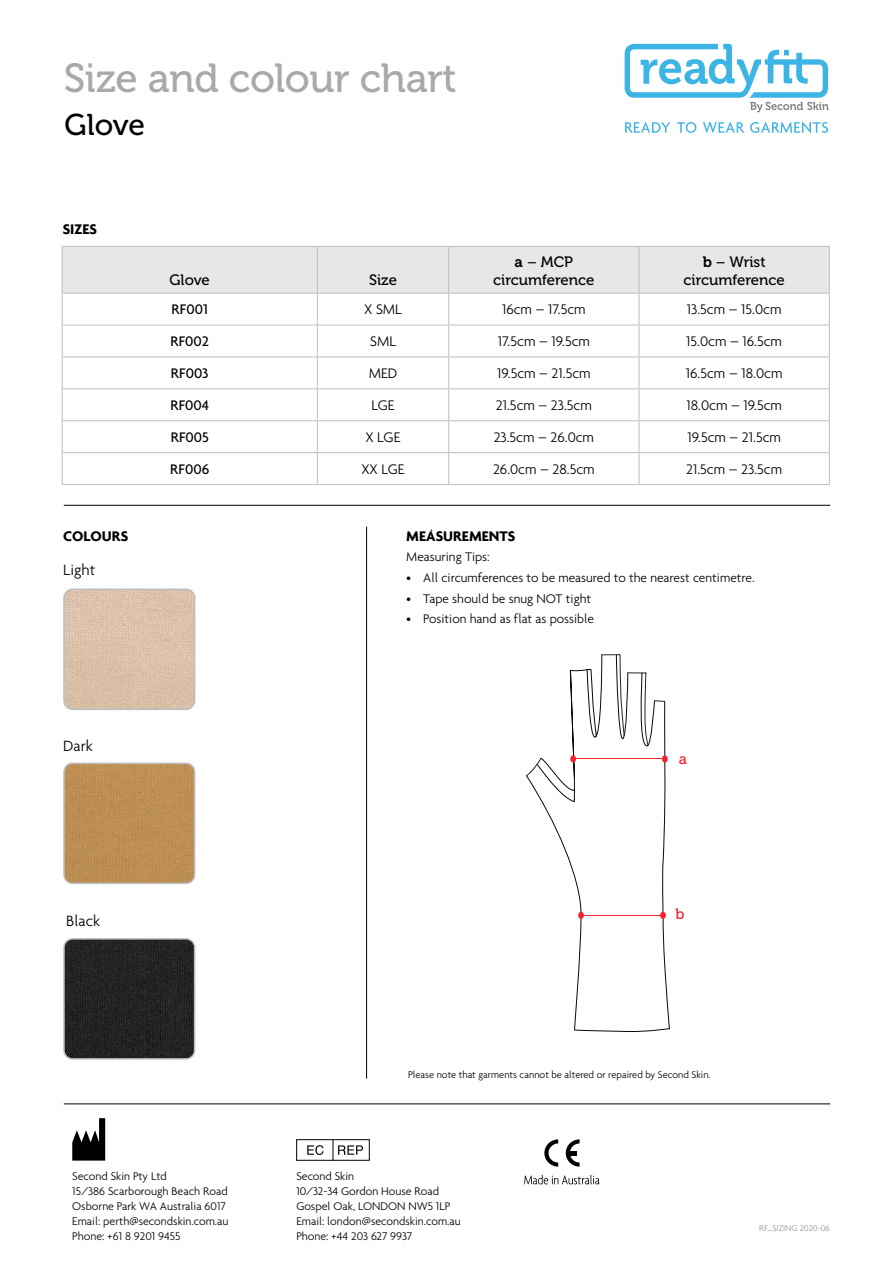
<style>
.page{position:relative;width:893px;height:1263px;background:#fff}
.page>*{position:absolute;margin:0;border:0;box-sizing:border-box;transform-origin:0 0}
.t1{font:40.5px "Museo 500";letter-spacing:-.01em;color:#a7a9ac}
.t2{font:30px "Museo 500";letter-spacing:-.005em;color:#000}
.t3{font:300 16.2px "Agenda";color:#000}
.t4{font:300 15px "Agenda";color:#000}
.t5{font:15px/18px "Museo 500";color:#000;text-align:center}
.t6{font:500 15px "Agenda";color:#000}
.t7{font:700 15px "Agenda";color:#000}
.t8{font:15px "Museo 500";color:#f5212b}
.t9{font:300 13.5px "Agenda";color:#000}
.t10{font:300 12px/15px "Agenda";color:#000}
.t11{font:300 10.5px "Agenda";color:#000}
.t12{font:300 9px "Agenda";color:#939598}
.s1{font-family:"Museo 700"}
</style>
<div class="page">
<hr style="left:366px;top:527px;width:1px;height:551px;background:#000">
<img style="left:66px;top:939px;width:129px;height:118px">
<div style="left:63px;top:938px;width:132px;height:122px;border:2px solid #bcbec0;border-radius:9px"></div>
<img style="left:66px;top:591px;width:129px;height:118px">
<div style="left:63px;top:588px;width:132px;height:122px;border:2px solid #bcbec0;border-radius:9px"></div>
<div style="left:66px;top:765px;width:129px;height:118px;background:#bd8f55"></div>
<div style="left:63px;top:762px;width:132px;height:122px;border:2px solid #bcbec0;border-radius:9px"></div>
<hr style="left:64px;top:1103px;width:766px;height:1px;background:#000">
<svg style="left:307px;top:1145px;width:17px;height:10px"></svg>
<div style="left:296px;top:1139px;width:74px;height:21px;border:1px solid #000"></div>
<svg style="left:333px;top:1140px;width:30px;height:20px"></svg>
<svg style="left:72px;top:1118px;width:33px;height:42px"></svg>
<svg style="left:625px;top:122px;width:203px;height:11px"></svg>
<svg style="left:625px;top:44px;width:204px;height:68px"></svg>
<hr style="left:64px;top:505px;width:766px;height:1px;background:#000">
<div style="left:63px;top:247px;width:766px;height:46px;background:#e6e7e8"></div>
<hr style="left:62px;top:246px;width:255px;height:1px;background:#bcbec0">
<hr style="left:62px;top:247px;width:1px;height:46px;background:#bcbec0">
<hr style="left:317px;top:246px;width:132px;height:1px;background:#bcbec0">
<hr style="left:317px;top:247px;width:1px;height:46px;background:#bcbec0">
<hr style="left:449px;top:246px;width:190px;height:1px;background:#bcbec0">
<hr style="left:448px;top:247px;width:1px;height:46px;background:#bcbec0">
<hr style="left:639px;top:246px;width:191px;height:1px;background:#bcbec0">
<hr style="left:639px;top:247px;width:1px;height:46px;background:#bcbec0">
<hr style="left:829px;top:247px;width:1px;height:46px;background:#bcbec0">
<hr style="left:62px;top:293px;width:255px;height:1px;background:#bcbec0">
<hr style="left:62px;top:294px;width:1px;height:31px;background:#bcbec0">
<hr style="left:317px;top:293px;width:132px;height:1px;background:#bcbec0">
<hr style="left:317px;top:294px;width:1px;height:31px;background:#bcbec0">
<hr style="left:449px;top:293px;width:190px;height:1px;background:#bcbec0">
<hr style="left:448px;top:294px;width:1px;height:31px;background:#bcbec0">
<hr style="left:639px;top:293px;width:191px;height:1px;background:#bcbec0">
<hr style="left:639px;top:294px;width:1px;height:31px;background:#bcbec0">
<hr style="left:829px;top:294px;width:1px;height:31px;background:#bcbec0">
<hr style="left:62px;top:325px;width:255px;height:1px;background:#bcbec0">
<hr style="left:62px;top:325px;width:1px;height:31px;background:#bcbec0">
<hr style="left:317px;top:325px;width:132px;height:1px;background:#bcbec0">
<hr style="left:317px;top:325px;width:1px;height:31px;background:#bcbec0">
<hr style="left:449px;top:325px;width:190px;height:1px;background:#bcbec0">
<hr style="left:448px;top:325px;width:1px;height:31px;background:#bcbec0">
<hr style="left:639px;top:325px;width:191px;height:1px;background:#bcbec0">
<hr style="left:639px;top:325px;width:1px;height:31px;background:#bcbec0">
<hr style="left:829px;top:325px;width:1px;height:31px;background:#bcbec0">
<hr style="left:62px;top:356px;width:255px;height:1px;background:#bcbec0">
<hr style="left:62px;top:357px;width:1px;height:31px;background:#bcbec0">
<hr style="left:317px;top:356px;width:132px;height:1px;background:#bcbec0">
<hr style="left:317px;top:357px;width:1px;height:31px;background:#bcbec0">
<hr style="left:449px;top:356px;width:190px;height:1px;background:#bcbec0">
<hr style="left:448px;top:357px;width:1px;height:31px;background:#bcbec0">
<hr style="left:639px;top:356px;width:191px;height:1px;background:#bcbec0">
<hr style="left:639px;top:357px;width:1px;height:31px;background:#bcbec0">
<hr style="left:829px;top:357px;width:1px;height:31px;background:#bcbec0">
<hr style="left:62px;top:388px;width:255px;height:1px;background:#bcbec0">
<hr style="left:62px;top:389px;width:1px;height:31px;background:#bcbec0">
<hr style="left:317px;top:388px;width:132px;height:1px;background:#bcbec0">
<hr style="left:317px;top:389px;width:1px;height:31px;background:#bcbec0">
<hr style="left:449px;top:388px;width:190px;height:1px;background:#bcbec0">
<hr style="left:448px;top:389px;width:1px;height:31px;background:#bcbec0">
<hr style="left:639px;top:388px;width:191px;height:1px;background:#bcbec0">
<hr style="left:639px;top:389px;width:1px;height:31px;background:#bcbec0">
<hr style="left:829px;top:389px;width:1px;height:31px;background:#bcbec0">
<hr style="left:62px;top:420px;width:255px;height:1px;background:#bcbec0">
<hr style="left:62px;top:421px;width:1px;height:31px;background:#bcbec0">
<hr style="left:317px;top:420px;width:132px;height:1px;background:#bcbec0">
<hr style="left:317px;top:421px;width:1px;height:31px;background:#bcbec0">
<hr style="left:449px;top:420px;width:190px;height:1px;background:#bcbec0">
<hr style="left:448px;top:421px;width:1px;height:31px;background:#bcbec0">
<hr style="left:639px;top:420px;width:191px;height:1px;background:#bcbec0">
<hr style="left:639px;top:421px;width:1px;height:31px;background:#bcbec0">
<hr style="left:829px;top:421px;width:1px;height:31px;background:#bcbec0">
<hr style="left:62px;top:452px;width:255px;height:1px;background:#bcbec0">
<hr style="left:62px;top:453px;width:1px;height:31px;background:#bcbec0">
<hr style="left:317px;top:452px;width:132px;height:1px;background:#bcbec0">
<hr style="left:317px;top:453px;width:1px;height:31px;background:#bcbec0">
<hr style="left:449px;top:452px;width:190px;height:1px;background:#bcbec0">
<hr style="left:448px;top:453px;width:1px;height:31px;background:#bcbec0">
<hr style="left:639px;top:452px;width:191px;height:1px;background:#bcbec0">
<hr style="left:639px;top:453px;width:1px;height:31px;background:#bcbec0">
<hr style="left:829px;top:453px;width:1px;height:31px;background:#bcbec0">
<hr style="left:62px;top:484px;width:255px;height:1px;background:#bcbec0">
<hr style="left:317px;top:484px;width:132px;height:1px;background:#bcbec0">
<hr style="left:449px;top:484px;width:190px;height:1px;background:#bcbec0">
<hr style="left:639px;top:484px;width:191px;height:1px;background:#bcbec0">
<svg style="left:525px;top:777px;width:145px;height:408px"></svg>
<svg style="left:578px;top:912px;width:6px;height:7px"></svg>
<svg style="left:660px;top:912px;width:6px;height:7px"></svg>
<svg style="left:526px;top:654px;width:142px;height:123px"></svg>
<h1 class="t1" style="left:64px;top:56px;width:395px">Size and colour chart</h1>
<h2 class="t2" style="left:65px;top:109px;width:82px">Glove</h2>
<p class="t7" style="left:63px;top:220px;width:36px">SIZES</p>
<p class="t7" style="left:63px;top:527px;width:66px">COLOURS</p>
<h3 class="t3" style="left:63px;top:560px;width:34px">Light</h3>
<p class="t5" style="left:170px;top:271px;width:42px">Glove</p>
<p class="t5" style="left:369px;top:271px;width:29px">Size</p>
<p class="t5" style="left:493px;top:253px;width:103px"><span class="s1">a</span> – MCP circumference</p>
<p class="t5" style="left:683px;top:253px;width:103px"><span class="s1">b</span> – Wrist circumference</p>
<p class="t6" style="left:172px;top:300px;width:38px">RF001</p>
<p class="t4" style="left:364px;top:301px;width:39px">X SML</p>
<p class="t4" style="left:502px;top:301px;width:85px">16cm – 17.5cm</p>
<p class="t4" style="left:687px;top:301px;width:96px">13.5cm – 15.0cm</p>
<p class="t6" style="left:170px;top:332px;width:40px">RF002</p>
<p class="t4" style="left:370px;top:333px;width:27px">SML</p>
<p class="t4" style="left:498px;top:333px;width:94px">17.5cm – 19.5cm</p>
<p class="t4" style="left:686px;top:333px;width:97px">15.0cm – 16.5cm</p>
<p class="t6" style="left:171px;top:364px;width:39px">RF003</p>
<p class="t4" style="left:369px;top:365px;width:30px">MED</p>
<p class="t4" style="left:497px;top:365px;width:95px">19.5cm – 21.5cm</p>
<p class="t4" style="left:686px;top:365px;width:98px">16.5cm – 18.0cm</p>
<p class="t6" style="left:170px;top:396px;width:40px">RF004</p>
<p class="t4" style="left:371px;top:397px;width:25px">LGE</p>
<p class="t4" style="left:496px;top:397px;width:97px">21.5cm – 23.5cm</p>
<p class="t4" style="left:686px;top:397px;width:97px">18.0cm – 19.5cm</p>
<p class="t6" style="left:171px;top:428px;width:40px">RF005</p>
<p class="t4" style="left:365px;top:428px;width:37px">X LGE</p>
<p class="t4" style="left:494px;top:428px;width:102px">23.5cm – 26.0cm</p>
<p class="t4" style="left:687px;top:428px;width:95px">19.5cm – 21.5cm</p>
<p class="t6" style="left:170px;top:460px;width:41px">RF006</p>
<p class="t4" style="left:361px;top:460px;width:45px">XX LGE</p>
<p class="t4" style="left:493px;top:460px;width:103px">26.0cm – 28.5cm</p>
<p class="t4" style="left:686px;top:460px;width:97px">21.5cm – 23.5cm</p>
<p class="t7" style="left:406px;top:527px;width:111px">MEASUREMENTS</p>
<p class="t9" style="left:406px;top:549px;width:85px">Measuring Tips:</p>
<p class="t9" style="left:406px;top:570px;width:350px">• All circumferences to be measured to the nearest centimetre.</p>
<p class="t9" style="left:406px;top:590px;width:187px">• Tape should be snug NOT tight</p>
<p class="t9" style="left:406px;top:611px;width:189px">• Position hand as flat as possible</p>
<h3 class="t3" style="left:63px;top:736px;width:31px">Dark</h3>
<p class="t8" style="left:679px;top:751px;width:10px">a</p>
<h3 class="t3" style="left:66px;top:911px;width:35px">Black</h3>
<p class="t8" style="left:676px;top:905px;width:10px">b</p>
<p class="t11" style="left:408px;top:1069px;width:304px">Please note that garments cannot be altered or repaired by Second Skin.</p>
<p class="t10" style="left:72px;top:1168px;width:158px">Second Skin Pty Ltd<br>15/386 Scarborough Beach Road<br>Osborne Park WA Australia 6017<br>Email: perth@secondskin.com.au<br>Phone: +61 8 9201 9455</p>
<p class="t10" style="left:296px;top:1168px;width:166px">Second Skin<br>10/32-34 Gordon House Road<br>Gospel Oak, LONDON NW5 1LP<br>Email: london@secondskin.com.au<br>Phone: +44 203 627 9937</p>
<p class="t12" style="left:759px;top:1222px;width:72px">RF_SIZING 2020-06</p>
</div>
